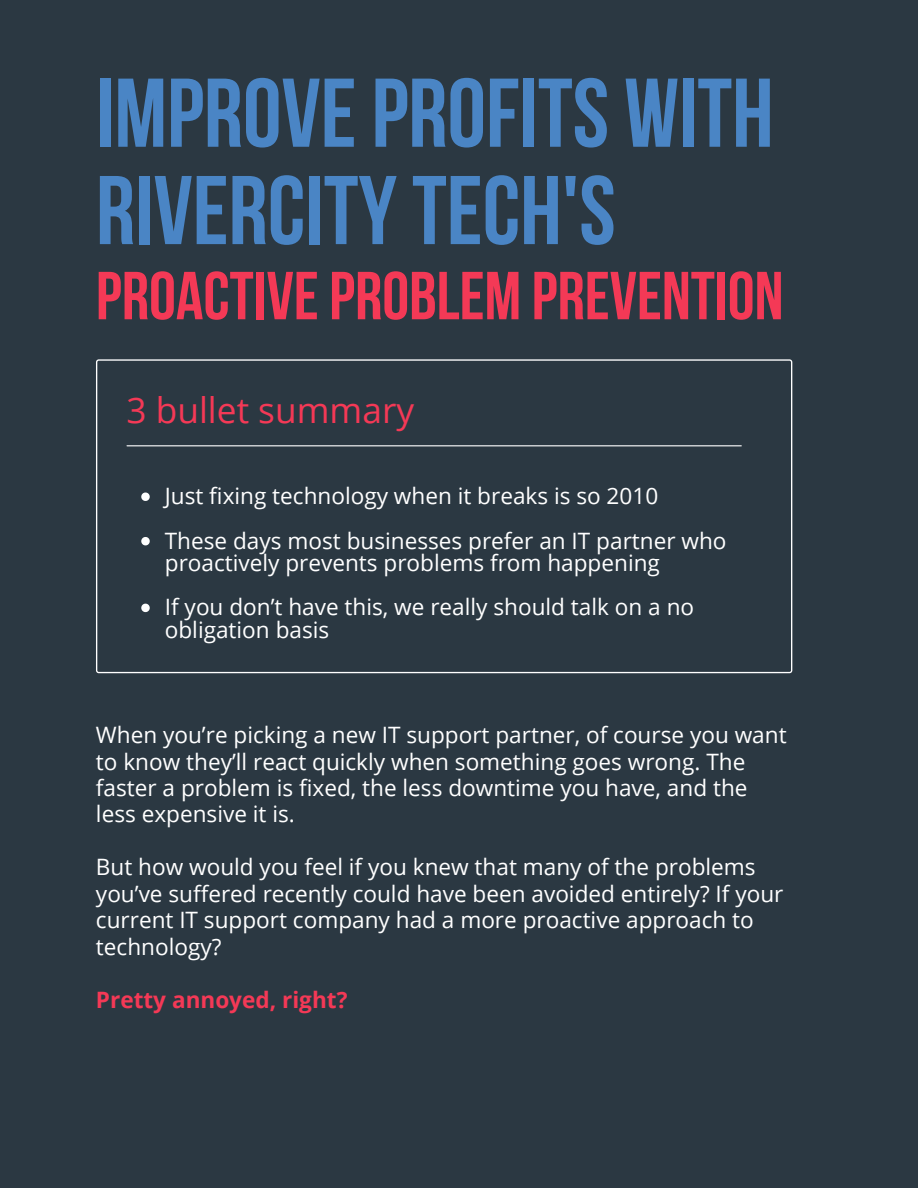
<style>
.page{position:relative;width:918px;height:1188px;background:#2b3842}
.page>*{position:absolute;margin:0;border:0;box-sizing:border-box;transform-origin:0 0}
.t1{font:700 97.35px/97.4px "Bebas Neue";color:#4a85c5}
.t2{font:700 67.8px "Bebas Neue";color:#f43956}
.t3{font:35.25px "Open Sans";color:#f43956}
.t4{font:22.5px "Open Sans";color:#fff}
.t5{font:700 22.5px "Open Sans";color:#f43956}
</style>
<div class="page">
<svg style="left:96px;top:359px;width:696px;height:314px"></svg>
<svg style="left:141px;top:493px;width:9px;height:8px"></svg>
<svg style="left:141px;top:537px;width:9px;height:8px"></svg>
<svg style="left:141px;top:604px;width:9px;height:8px"></svg>
<hr style="left:127px;top:445px;width:614px;height:1px;background:#fff">
<p class="t1" style="left:96px;top:74px;width:679px">IMPROVE PROFITS WITH<br>RIVERCITYTECH'S</p>
<p class="t2" style="left:96px;top:268px;width:689px">PROACTIVEPROBLEM PREVENTION</p>
<p class="t3" style="left:126px;top:385px;width:289px">3 bullet summary</p>
<p class="t4" style="left:165px;top:480px;width:495px">Just fixing technology when it breaks is so 2010</p>
<p class="t4" style="left:165px;top:525px;width:563px">These days most businesses prefer an IT partner who</p>
<p class="t4" style="left:165px;top:547px;width:497px">proactively prevents problems from happening</p>
<p class="t4" style="left:165px;top:591px;width:531px">If you don’t have this, we really should talk on a no</p>
<p class="t4" style="left:165px;top:613px;width:166px">obligation basis</p>
<p class="t4" style="left:96px;top:719px;width:692px">When you’re picking a new IT support partner, of course you want</p>
<p class="t4" style="left:96px;top:745px;width:651px">to know they’ll react quickly when something goes wrong. The</p>
<p class="t4" style="left:96px;top:772px;width:653px">faster a problem is fixed, the less downtime you have, and the</p>
<p class="t4" style="left:96px;top:798px;width:200px">less expensive it is.</p>
<p class="t4" style="left:96px;top:851px;width:661px">But how would you feel if you knew that many of the problems</p>
<p class="t4" style="left:96px;top:878px;width:689px">you’ve suffered recently could have been avoided entirely? If your</p>
<p class="t4" style="left:96px;top:904px;width:659px">current IT support company had a more proactive approach to</p>
<p class="t4" style="left:96px;top:931px;width:127px">technology?</p>
<p class="t5" style="left:96px;top:984px;width:253px">Pretty annoyed, right?</p>
</div>
